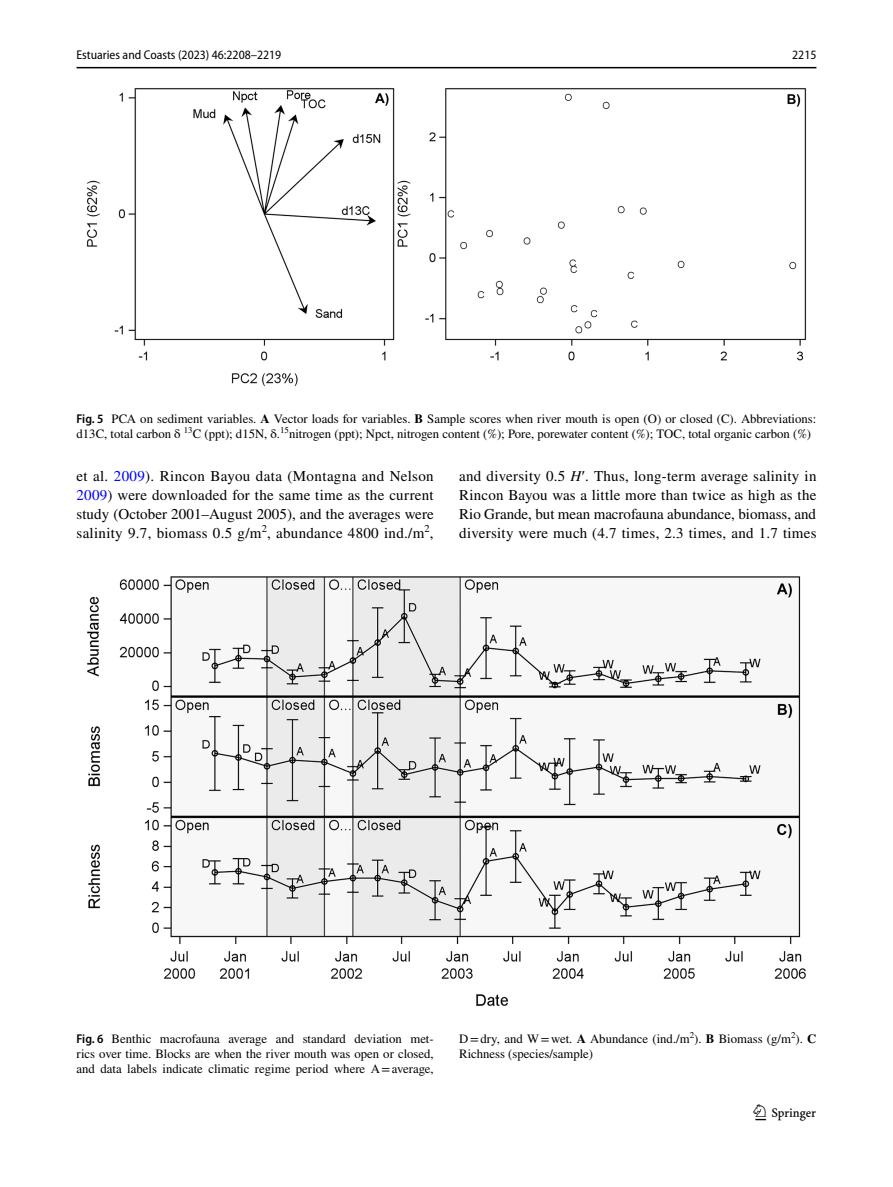
<style>
.page{position:relative;width:893px;height:1187px;background:#fff}
.page>*{position:absolute;margin:0;border:0;box-sizing:border-box;transform-origin:0 0}
.t1{font:22.5px "Springnew Regular 2";color:#000}
.t2{font:15px/18.8px "STIX";letter-spacing:.02em;color:#000;text-align:justify}
.t3{font:12.75px/15px "STIX";color:#000}
.t4{font:semi-condensed 12.75px "Myriad Pro";color:#000}
.s1{font-family:"Myriad Pro";font-weight:600;font-stretch:semi-condensed}
.s2{font-weight:700}
.s3{color:#00f}
.s4{font-style:italic}
.s5{font-family:"Times New Roman"}
</style>
<div class="page">
<hr style="left:77px;top:67px;width:739px;height:1px;background:#000">
<img style="left:86px;top:88px;width:721px;height:299px">
<img style="left:87px;top:576px;width:719px;height:430px">
<p class="t4" style="left:77px;top:48px;width:206px">Estuaries and Coasts (2023) 46:2208–2219</p>
<p class="t4" style="left:792px;top:48px;width:26px">2215</p>
<p class="t3" style="left:77px;top:412px;width:741px"><span class="s1">Fig. 5</span> PCA on sediment variables. <span class="s2">A</span> Vector loads for variables. <span class="s2">B</span> Sample scores when river mouth is open (O) or closed (C). Abbreviations: d13C, total carbon δ <sup>13</sup>C (ppt); d15N, δ.<sup>15</sup>nitrogen (ppt); Npct, nitrogen content (%); Pore, porewater content (%); TOC, total organic carbon (%)</p>
<p class="t2" style="left:77px;top:468px;width:359px">et al. <span class="s3">2009</span>). Rincon Bayou data (Montagna and Nelson <span class="s3">2009</span>) were downloaded for the same time as the current study (October 2001–August 2005), and the averages were salinity 9.7, biomass 0.5 g/m<sup>2</sup>, abundance 4800 ind./m<sup>2</sup>,</p>
<p class="t2" style="left:459px;top:468px;width:359px">and diversity 0.5 <span class="s4">H</span><span class="s5">ʹ</span>. Thus, long-term average salinity in Rincon Bayou was a little more than twice as high as the Rio Grande, but mean macrofauna abundance, biomass, and diversity were much (4.7 times, 2.3 times, and 1.7 times</p>
<p class="t3" style="left:77px;top:1031px;width:359px;text-align:justify"><span class="s1">Fig. 6</span> Benthic macrofauna average and standard deviation met&shy;rics over time. Blocks are when the river mouth was open or closed, and data labels indicate climatic regime period where A=average,</p>
<p class="t3" style="left:459px;top:1031px;width:359px">D=dry, and W=wet. <span class="s2">A</span> Abundance (ind./m<sup>2</sup>). <span class="s2">B</span> Biomass (g/m<sup>2</sup>). <span class="s2">C<br></span>Richness (species/sample)</p>
<h1 class="t1" style="left:755px;top:1104px;width:62px">1 3</h1>
</div>
